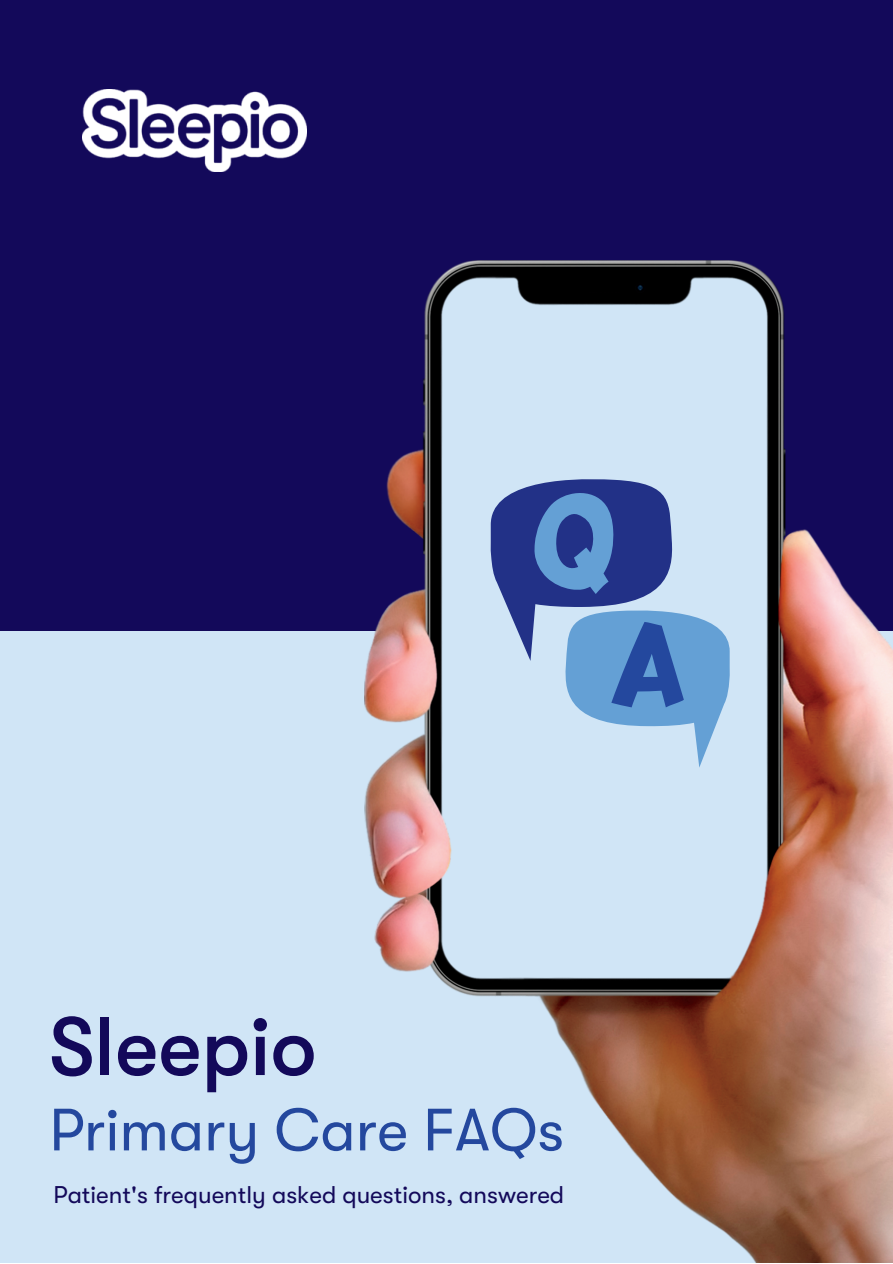
<style>
.page{position:relative;width:893px;height:1264px;background:#fff}
.page>*{position:absolute;margin:0;border:0;box-sizing:border-box;transform-origin:0 0}
.t1{font:500 82.05px "GT Walsheim";color:#13095a}
.t2{font:59.55px "GT Walsheim";color:#24489e}
.t3{font:24.15px "GT Walsheim";color:#13095a}
</style>
<div class="page">
<div style="left:0;top:0;width:892px;height:1262px;background:#d0e5f6"></div>
<div style="left:0;top:0;width:892px;height:631px;background:#13095a"></div>
<img style="left:82px;top:89px;width:224px;height:82px">
<img style="left:364px;top:260px;width:528px;height:1002px">
<svg style="left:490px;top:476px;width:240px;height:291px"></svg>
<h1 class="t1" style="left:49px;top:1001px;width:269px">Sleepio</h1>
<h2 class="t2" style="left:49px;top:1096px;width:516px">Primary Care FAQs</h2>
<p class="t3" style="left:54px;top:1181px;width:512px">Patient's frequently asked questions, answered</p>
</div>
